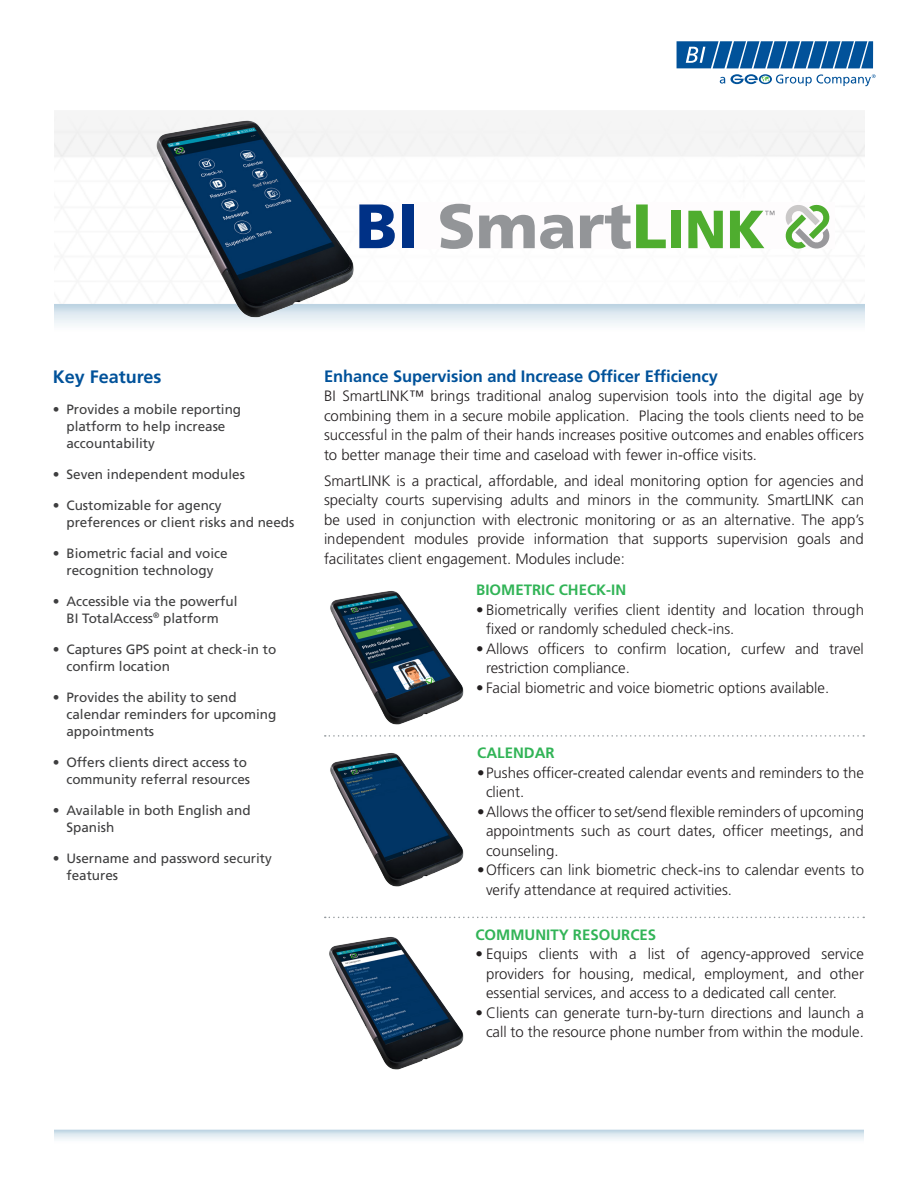
<style>
.page{position:relative;width:918px;height:1188px;background:#fff}
.page>*{position:absolute;margin:0;border:0;box-sizing:border-box;transform-origin:0 0}
.sidebar_heading{font:700 18px "Frutiger LT Std";color:#01529a}
.subhead{font:700 16.5px "Frutiger LT Std";letter-spacing:-.005em;color:#01529a}
.body_text{font:300 15px/19.5px "Frutiger LT Std";color:#231f20;text-align:justify}
.subhead_2{font:700 15px "Frutiger LT Std";color:#32b457}
.t1{font:13.5px/17.2px "Frutiger LT Std";color:#3e3e3f}
</style>
<div class="page">
<svg style="left:677px;top:41px;width:196px;height:27px;background:#2168a7"></svg>
<svg style="left:720px;top:74px;width:156px;height:12px"></svg>
<svg style="left:325px;top:735px;width:539px;height:2px"></svg>
<svg style="left:325px;top:917px;width:539px;height:1px"></svg>
<img style="left:330px;top:591px;width:134px;height:134px">
<img style="left:330px;top:753px;width:134px;height:134px">
<img style="left:329px;top:937px;width:135px;height:133px">
<img style="left:151px;top:116px;width:204px;height:204px">
<svg style="left:359px;top:203px;width:471px;height:46px"></svg>
<p class="sidebar_heading" style="left:53px;top:366px;width:110px">Key Features</p>
<p class="t1" style="left:66px;top:400px;width:176px;text-indent:-14px">• Provides a mobile reporting platform to help increase accountability</p>
<p class="t1" style="left:53px;top:466px;width:194px">• Seven independent modules</p>
<p class="t1" style="left:66px;top:496px;width:230px;text-indent:-14px">• Customizable for agency preferences or client risks and needs</p>
<p class="t1" style="left:53px;top:544px;width:176px;text-align:center">• Biometric facial and voice recognition technology</p>
<p class="t1" style="left:53px;top:592px;width:186px;text-align:center">• Accessible via the powerful<br>BI TotalAccess<sup>®</sup> platform</p>
<p class="t1" style="left:66px;top:640px;width:212px;text-indent:-14px">• Captures GPS point at check-in to confirm location</p>
<p class="t1" style="left:66px;top:688px;width:212px;text-indent:-14px">• Provides the ability to send calendar reminders for upcoming appointments</p>
<p class="t1" style="left:53px;top:754px;width:199px;text-align:right">• Offers clients direct access to community referral resources</p>
<p class="t1" style="left:66px;top:802px;width:186px;text-indent:-14px">• Available in both English and<br>Spanish</p>
<p class="t1" style="left:66px;top:850px;width:207px;text-indent:-14px">• Username and password security features</p>
<p class="subhead" style="left:324px;top:366px;width:395px">Enhance Supervision and Increase Officer Efficiency</p>
<p class="body_text" style="left:324px;top:387px;width:542px">BI SmartLINK™ brings traditional analog supervision tools into the digital age by combining them in a secure mobile application. Placing the tools clients need to be successful in the palm of their hands increases positive outcomes and enables officers to better manage their time and caseload with fewer in-office visits.</p>
<p class="body_text" style="left:324px;top:471px;width:542px">SmartLINK is a practical, affordable, and ideal monitoring option for agencies and specialty courts supervising adults and minors in the community. SmartLINK can be used in conjunction with electronic monitoring or as an alternative. The app’s independent modules provide information that supports supervision goals and facilitates client engagement. Modules include:</p>
<p class="subhead_2" style="left:476px;top:581px;width:152px">BIOMETRIC CHECK-IN</p>
<p class="body_text" style="left:486px;top:600px;width:380px;text-indent:-10px">• Biometrically verifies client identity and location through fixed or randomly scheduled check-ins.</p>
<p class="body_text" style="left:486px;top:639px;width:379px;text-indent:-10px">•Allows officers to confirm location, curfew and travel restriction compliance.</p>
<p class="body_text" style="left:476px;top:678px;width:355px">• Facial biometric and voice biometric options available.</p>
<p class="subhead_2" style="left:477px;top:744px;width:79px">CALENDAR</p>
<p class="body_text" style="left:486px;top:763px;width:379px;text-indent:-9px">•Pushes officer-created calendar events and reminders to the client.</p>
<p class="body_text" style="left:486px;top:802px;width:380px;text-indent:-9px">•Allows the officer to set/send flexible reminders of upcoming appointments such as court dates, officer meetings, and counseling.</p>
<p class="body_text" style="left:486px;top:861px;width:380px;text-indent:-9px">•Officers can link biometric check-ins to calendar events to verify attendance at required activities.</p>
<p class="subhead_2" style="left:475px;top:926px;width:182px">COMMUNITY RESOURCES</p>
<p class="body_text" style="left:486px;top:945px;width:380px;text-indent:-11px">• Equips clients with a list of agency-approved service providers for housing, medical, employment, and other essential services, and access to a dedicated call center.</p>
<p class="body_text" style="left:475px;top:1003px;width:390px;text-align:right">• Clients can generate turn-by-turn directions and launch a call to the resource phone number from within the module.</p>
</div>
